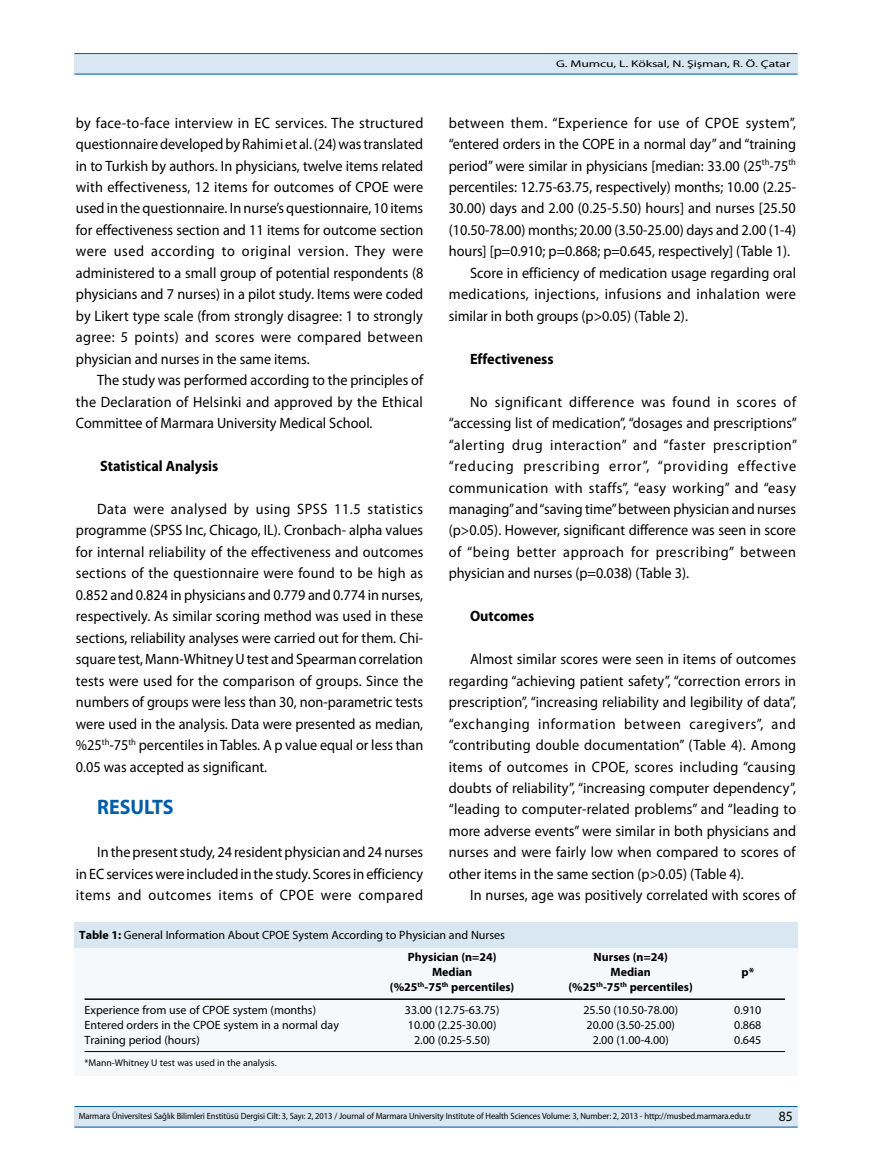
<style>
.page{position:relative;width:872px;height:1170px;background:#fff}
.page>*{position:absolute;margin:0;border:0;box-sizing:border-box;transform-origin:0 0}
.t1{font:700 21px "Myriad Pro";color:#005daa;scale:.95 1}
.t2{font:15px/21.5px "Myriad Pro";color:#000;text-align:justify;scale:.95 1}
.t3{font:15px "Myriad Pro";letter-spacing:.025em;color:#000;scale:.95 1}
.t4{font:15px "Myriad Pro";letter-spacing:.035em;color:#000;scale:.95 1}
.t5{font:700 15px "Myriad Pro";color:#000;scale:.95 1}
.t6{font:14.25px "Myriad Pro";color:#000;scale:.95 1}
.t7{font:12px/21.9px "Myriad Pro";color:#000}
.t8{font:700 12px "Myriad Pro";color:#000}
.t9{font:9.75px "Myriad Pro";color:#000}
.t10{font:9.75px "Myriad Pro";color:#000;scale:1.4 1}
.t11{font:9px "Myriad Pro";letter-spacing:-.01em;color:#000;scale:.95 1}
.s1{font-weight:700}
</style>
<div class="page">
<div style="left:74px;top:53px;width:723px;height:21px;background:#d9e7f2"></div>
<hr style="left:74px;top:74px;width:723px;height:1px;background:#005daa">
<hr style="left:74px;top:53px;width:723px;height:1px;background:#005daa">
<div style="left:74px;top:1106px;width:723px;height:21px;background:#d9e7f2"></div>
<hr style="left:74px;top:1126px;width:723px;height:1px;background:#005daa">
<hr style="left:74px;top:1106px;width:723px;height:1px;background:#005daa">
<div style="left:74px;top:921px;width:723px;height:27px;background:#d9e7f2"></div>
<div style="left:74px;top:948px;width:723px;height:127px;background:#f5f9fc"></div>
<hr style="left:85px;top:998px;width:700px;height:1px;background:#000">
<hr style="left:85px;top:1051px;width:700px;height:1px;background:#000">
<p class="t10" style="left:556px;top:58px;width:169px">G. Mumcu, L. Köksal, N. Şişman, R. Ö. Çatar</p>
<p class="t2" style="left:76px;top:112px;width:367px">by face-to-face interview in EC services. The structured questionnaire developed by Rahimi et al. (24) was translated in to Turkish by authors. In physicians, twelve items related with effectiveness, 12 items for outcomes of CPOE were used in the questionnaire. In nurse’s questionnaire, 10 items for effectiveness section and 11 items for outcome section were used according to original version. They were administered to a small group of potential respondents (8 physicians and 7 nurses) in a pilot study. Items were coded by Likert type scale (from strongly disagree: 1 to strongly agree: 5 points) and scores were compared between physician and nurses in the same items.</p>
<p class="t2" style="left:76px;top:369px;width:367px;text-indent:21px">The study was performed according to the principles of the Declaration of Helsinki and approved by the Ethical Committee of Marmara University Medical School.</p>
<p class="t5" style="left:100px;top:456px;width:126px">Statistical Analysis</p>
<p class="t2" style="left:76px;top:498px;width:367px;text-indent:21px">Data were analysed by using SPSS 11.5 statistics programme (SPSS Inc, Chicago, IL). Cronbach- alpha values for internal reliability of the effectiveness and outcomes sections of the questionnaire were found to be high as 0.852 and 0.824 in physicians and 0.779 and 0.774 in nurses, respectively. As similar scoring method was used in these sections, reliability analyses were carried out for them. Chi&shy;square test, Mann-Whitney U test and Spearman correlation tests were used for the comparison of groups. Since the numbers of groups were less than 30, non-parametric tests were used in the analysis. Data were presented as median, %25<sup>th</sup>-75<sup>th</sup> percentiles in Tables. A p value equal or less than 0.05 was accepted as significant.</p>
<h1 class="t1" style="left:97px;top:793px;width:82px">RESULTS</h1>
<p class="t2" style="left:76px;top:841px;width:367px;text-indent:21px">In the present study, 24 resident physician and 24 nurses in EC services were included in the study. Scores in efficiency items and outcomes items of CPOE were compared</p>
<p class="t4" style="left:449px;top:113px;width:367px">between them. “Experience for use of CPOE system”,</p>
<p class="t2" style="left:449px;top:133px;width:367px">“entered orders in the COPE in a normal day” and “training</p>
<p class="t2" style="left:449px;top:154px;width:367px">period” were similar in physicians [median: 33.00 (25<sup>th</sup>-75<sup>th</sup></p>
<p class="t2" style="left:449px;top:176px;width:367px">percentiles: 12.75-63.75, respectively) months; 10.00 (2.25-</p>
<p class="t2" style="left:449px;top:197px;width:367px">30.00) days and 2.00 (0.25-5.50) hours] and nurses [25.50</p>
<p class="t2" style="left:449px;top:219px;width:367px">(10.50-78.00) months; 20.00 (3.50-25.00) days and 2.00 (1-4)</p>
<p class="t2" style="left:449px;top:240px;width:361px">hours] [p=0.910; p=0.868; p=0.645, respectively] (Table 1).</p>
<p class="t2" style="left:470px;top:262px;width:345px">Score in efficiency of medication usage regarding oral</p>
<p class="t3" style="left:449px;top:285px;width:367px">medications, injections, infusions and inhalation were</p>
<p class="t2" style="left:449px;top:305px;width:253px">similar in both groups (p&gt;0.05) (Table 2).</p>
<p class="t5" style="left:470px;top:349px;width:89px">Effectiveness</p>
<p class="t2" style="left:449px;top:390px;width:368px;text-indent:21px">No significant difference was found in scores of “accessing list of medication”, “dosages and prescriptions” “alerting drug interaction” and “faster prescription” “reducing prescribing error”, “providing effective communication with staffs”, “easy working” and “easy managing” and “saving time” between physician and nurses (p&gt;0.05). However, significant difference was seen in score of “being better approach for prescribing” between physician and nurses (p=0.038) (Table 3).</p>
<p class="t5" style="left:470px;top:606px;width:69px">Outcomes</p>
<p class="t2" style="left:449px;top:648px;width:367px;text-indent:21px">Almost similar scores were seen in items of outcomes regarding “achieving patient safety”, “correction errors in prescription”, “increasing reliability and legibility of data”, “exchanging information between caregivers”, and “contributing double documentation” (Table 4). Among items of outcomes in CPOE, scores including “causing doubts of reliability”, “increasing computer dependency”, “leading to computer-related problems” and “leading to more adverse events” were similar in both physicians and nurses and were fairly low when compared to scores of other items in the same section (p&gt;0.05) (Table 4).</p>
<p class="t2" style="left:470px;top:884px;width:345px">In nurses, age was positively correlated with scores of</p>
<p class="t7" style="left:408px;top:923px;width:99px;text-indent:-329px"><span class="s1">Table 1:</span> General Information About CPOE System According to Physician and Nurses<br><span class="s1">Physician (n=24)</span></p>
<p class="t8" style="left:593px;top:949px;width:76px">Nurses (n=24)</p>
<p class="t8" style="left:432px;top:964px;width:42px">Median</p>
<p class="t8" style="left:610px;top:964px;width:42px">Median</p>
<p class="t8" style="left:741px;top:964px;width:14px">p*</p>
<p class="t8" style="left:390px;top:979px;width:126px">(%25<sup>th</sup>-75<sup>th</sup> percentiles)</p>
<p class="t8" style="left:568px;top:979px;width:126px">(%25<sup>th</sup>-75<sup>th</sup> percentiles)</p>
<p class="t7" style="left:85px;top:998px;width:233px">Experience from use of CPOE system (months)</p>
<p class="t7" style="left:405px;top:998px;width:96px">33.00 (12.75-63.75)</p>
<p class="t7" style="left:583px;top:998px;width:96px">25.50 (10.50-78.00)</p>
<p class="t7" style="left:734px;top:998px;width:29px">0.910</p>
<p class="t7" style="left:85px;top:1013px;width:256px">Entered orders in the CPOE system in a normal day</p>
<p class="t7" style="left:408px;top:1013px;width:90px">10.00 (2.25-30.00)</p>
<p class="t7" style="left:586px;top:1013px;width:90px">20.00 (3.50-25.00)</p>
<p class="t7" style="left:734px;top:1013px;width:29px">0.868</p>
<p class="t7" style="left:85px;top:1028px;width:117px">Training period (hours)</p>
<p class="t7" style="left:414px;top:1028px;width:78px">2.00 (0.25-5.50)</p>
<p class="t7" style="left:592px;top:1028px;width:78px">2.00 (1.00-4.00)</p>
<p class="t7" style="left:734px;top:1028px;width:29px">0.645</p>
<p class="t9" style="left:85px;top:1056px;width:194px">*Mann-Whitney U test was used in the analysis.</p>
<p class="t11" style="left:79px;top:1110px;width:709px">Marmara Üniversitesi Sağlık Bilimleri Enstitüsü Dergisi Cilt: 3, Sayı: 2, 2013 / Journal of Marmara University Institute of Health Sciences Volume: 3, Number: 2, 2013 - http://musbed.marmara.edu.tr</p>
<p class="t6" style="left:778px;top:1107px;width:16px">85</p>
</div>
